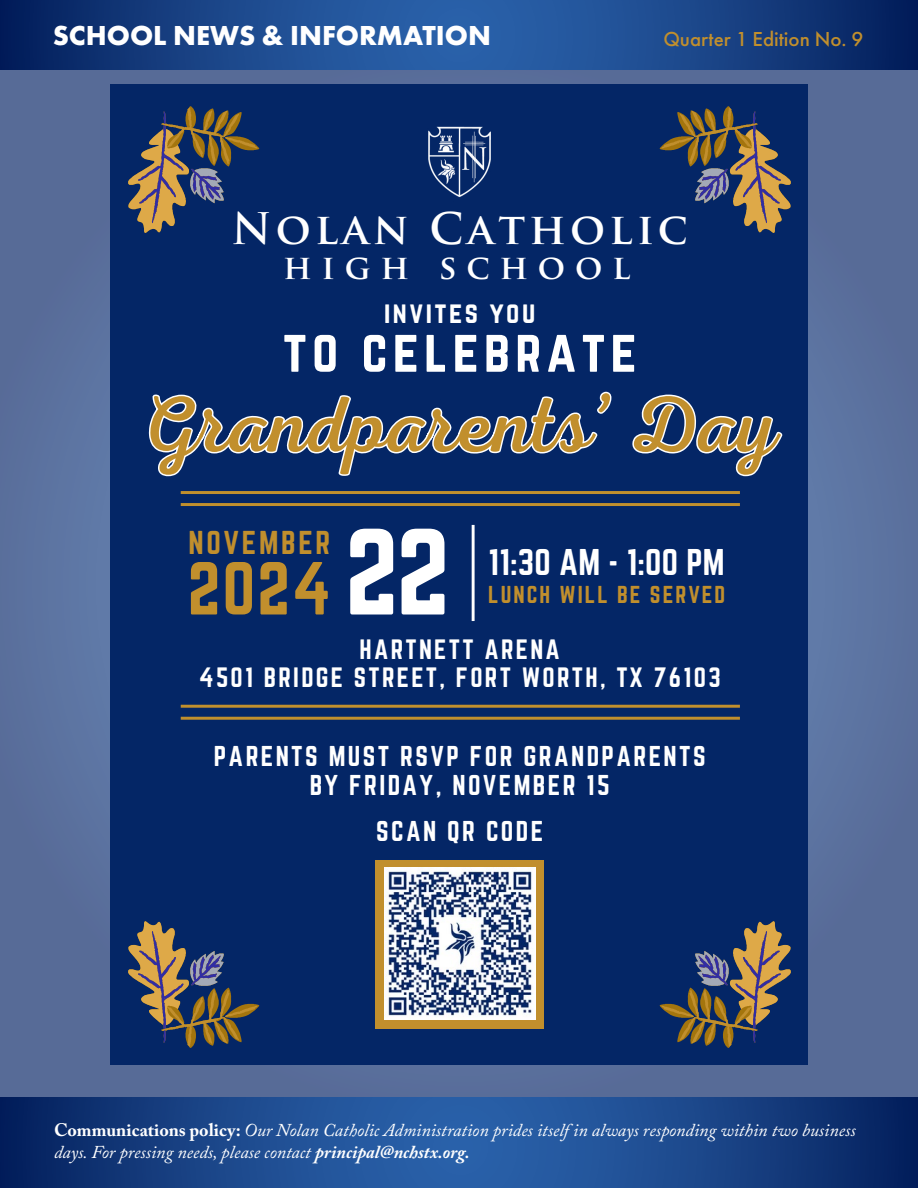
<style>
.page{position:relative;width:918px;height:1188px;background:#fff}
.page>*{position:absolute;margin:0;border:0;box-sizing:border-box;transform-origin:0 0}
.t1{font:107.25px "Norwester";color:#fff}
.t2{font:79.35px "RTL Adam Script Regular";color:#c18f2d}
.t3{font:65.7px "Norwester";color:#c18f2d}
.t4{font:52.65px "Norwester";letter-spacing:.095em;color:#fff}
.t5{font:700 42.45px "Trajan Pro";letter-spacing:.095em;color:#fff}
.t6{font:700 33.15px "Trajan Pro";letter-spacing:.295em;color:#fff}
.t7{font:32.55px "Norwester";letter-spacing:.005em;color:#fff}
.t8{font:28.95px "Norwester";letter-spacing:.095em;color:#c18f2d}
.t9{font:700 28.5px "Futura PT";color:#fff}
.t10{font:26.55px "Norwester";letter-spacing:.095em;color:#fff}
.t11{font:25.05px/29.2px "Norwester";letter-spacing:.095em;color:#fff;text-align:center}
.t12{font:24.45px/28.7px "Norwester";letter-spacing:.095em;color:#fff;text-align:center}
.t13{font:21.45px "Norwester";letter-spacing:.095em;color:#c18f2d}
.t14{font:500 21px "Futura PT";color:#c18f2d}
.t15{font:italic 18px/21.6px "Adobe Caslon Pro";color:#fff}
.s1{font-weight:700;font-style:normal}
.s2{font-weight:700}
</style>
<div class="page">
<div style="left:0;top:70px;width:918px;height:1028px;background:#586d99"></div>
<svg style="left:0;top:0;width:918px;height:70px;background:#194487"></svg>
<svg style="left:0;top:1097px;width:918px;height:91px;background:#1a4588"></svg>
<div style="left:110px;top:85px;width:698px;height:980px;background:#042666"></div>
<svg style="left:128px;top:106px;width:131px;height:127px"></svg>
<svg style="left:128px;top:921px;width:131px;height:127px"></svg>
<svg style="left:660px;top:106px;width:131px;height:127px"></svg>
<svg style="left:660px;top:921px;width:131px;height:127px"></svg>
<hr style="left:181px;top:491px;width:559px;height:3px;background:#c18f2d">
<hr style="left:181px;top:503px;width:559px;height:3px;background:#c18f2d">
<hr style="left:181px;top:705px;width:559px;height:3px;background:#c18f2d">
<hr style="left:181px;top:717px;width:559px;height:3px;background:#c18f2d">
<hr style="left:472px;top:525px;width:3px;height:96px;background:#fff">
<div style="left:375px;top:860px;width:169px;height:168px;background:#c18f2d"></div>
<img style="left:384px;top:868px;width:152px;height:152px">
<img style="left:428px;top:126px;width:63px;height:71px">
<svg style="left:148px;top:391px;width:635px;height:86px"></svg>
<h3 class="t9" style="left:53px;top:17px;width:440px">SCHOOL NEWS &amp; INFORMATION</h3>
<p class="t14" style="left:663px;top:26px;width:202px">Quarter 1 Edition No. 9</p>
<h3 class="t5" style="left:232px;top:202px;width:458px">Nolan Catholic</h3>
<h3 class="t6" style="left:283px;top:246px;width:349px">high school</h3>
<h3 class="t10" style="left:384px;top:300px;width:153px">invites you</h3>
<h3 class="t4" style="left:283px;top:326px;width:356px">to celebrate</h3>
<h2 class="t2" style="left:142px;top:377px;width:643px">Grandparents’ Day</h2>
<h3 class="t8" style="left:188px;top:528px;width:143px">NOVEMBER</h3>
<h3 class="t3" style="left:188px;top:557px;width:145px">2024</h3>
<h1 class="t1" style="left:345px;top:521px;width:106px">22</h1>
<h3 class="t7" style="left:489px;top:546px;width:238px">11:30 AM - 1:00 PM</h3>
<p class="t13" style="left:488px;top:584px;width:239px">LUNCH WILL BE SERVED</p>
<h3 class="t12" style="left:199px;top:636px;width:523px">HARTNETT ARENA<br>4501 BRIDGE STREET, FORT WORTH, TX 76103</h3>
<h3 class="t11" style="left:214px;top:743px;width:493px">PARENTS MUST RSVP FOR GRANDPARENTS<br>BY FRIDAY, NOVEMBER 15</h3>
<h3 class="t11" style="left:376px;top:817px;width:169px">SCAN QR CODE</h3>
<p class="t15" style="left:54px;top:1119px;width:803px"><span class="s1">Communications policy:</span> Our Nolan Catholic Administration prides itself in always responding within two business days. For pressing needs, please contact <span class="s2">principal@nchstx.org.</span></p>
</div>
